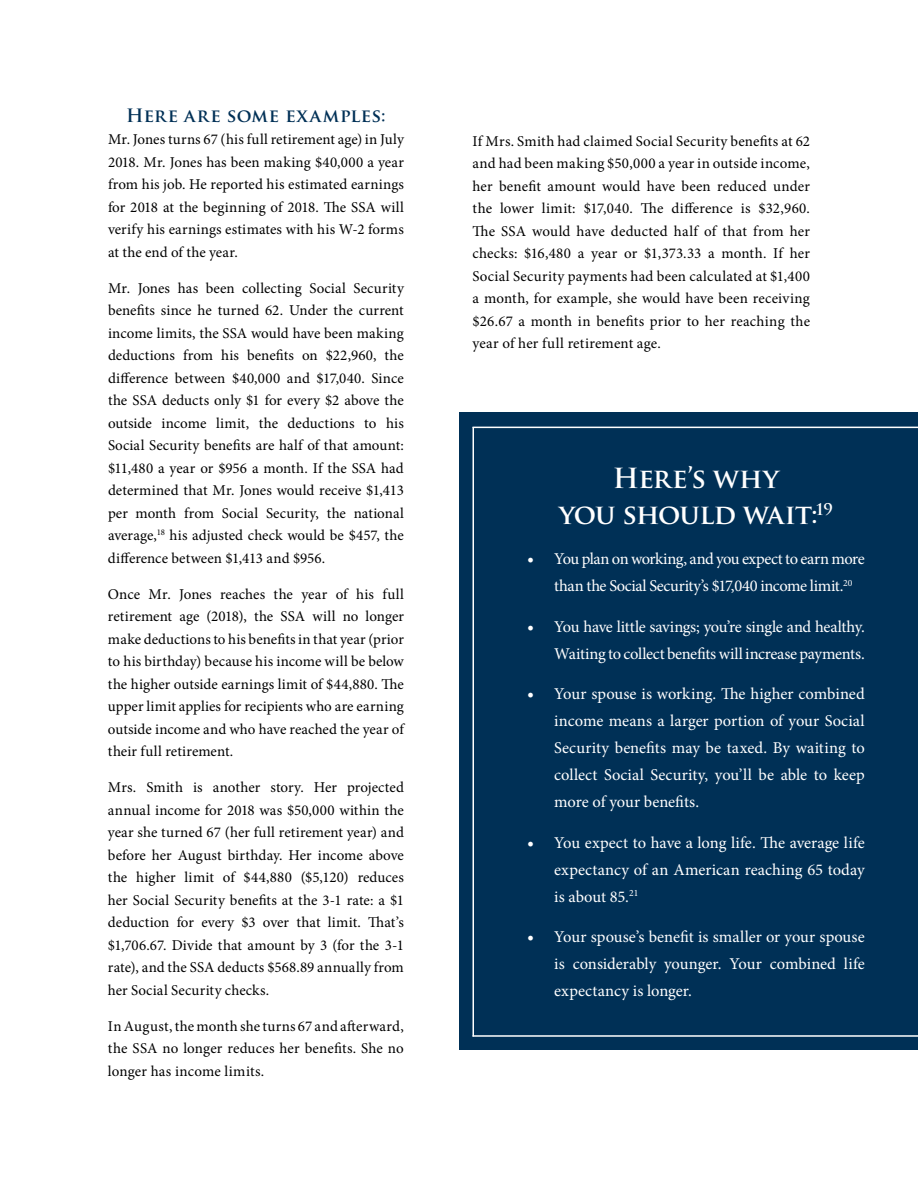
<style>
.page{position:relative;width:918px;height:1188px;background:#fff}
.page>*{position:absolute;margin:0;border:0;box-sizing:border-box;transform-origin:0 0}
.t1{font:700 27px/36px "Trajan Pro";letter-spacing:-.03em;color:#fff;text-align:center}
.t2{font:700 18px "Trajan Pro";letter-spacing:.035em;color:#003056}
.t3{font:16.5px/27px "Minion Pro";letter-spacing:-.01em;color:#fff;text-align:justify}
.t4{font:15px/22.5px "Minion Pro";letter-spacing:.01em;color:#000;text-align:justify}
.s1{font-size:18px}
</style>
<div class="page">
<div style="left:459px;top:413px;width:459px;height:637px;background:#003056"></div>
<hr style="left:472px;top:1035px;width:446px;height:2px;background:#fff">
<hr style="left:473px;top:427px;width:1px;height:609px;background:#fff">
<hr style="left:473px;top:427px;width:445px;height:1px;background:#fff">
<p class="t2" style="left:126px;top:104px;width:261px">Here are some examples:</p>
<p class="t4" style="left:108px;top:128px;width:297px">Mr. Jones turns 67 (his full retirement age) in July 2018. Mr. Jones has been making $40,000 a year from his job. He reported his estimated earnings for 2018 at the beginning of 2018. The SSA will verify his earnings estimates with his W-2 forms at the end of the year.</p>
<p class="t4" style="left:108px;top:277px;width:297px">Mr. Jones has been collecting Social Security benefits since he turned 62. Under the current income limits, the SSA would have been making deductions from his benefits on $22,960, the difference between $40,000 and $17,040. Since the SSA deducts only $1 for every $2 above the outside income limit, the deductions to his Social Security benefits are half of that amount: $11,480 a year or $956 a month. If the SSA had determined that Mr. Jones would receive $1,413 per month from Social Security, the national average,<sup>18</sup> his adjusted check would be $457, the difference between $1,413 and $956.</p>
<p class="t4" style="left:108px;top:583px;width:297px">Once Mr. Jones reaches the year of his full retirement age (2018), the SSA will no longer make deductions to his benefits in that year (prior to his birthday) because his income will be below the higher outside earnings limit of $44,880. The upper limit applies for recipients who are earning outside income and who have reached the year of their full retirement.</p>
<p class="t4" style="left:108px;top:776px;width:297px">Mrs. Smith is another story. Her projected annual income for 2018 was $50,000 within the year she turned 67 (her full retirement year) and before her August birthday. Her income above the higher limit of $44,880 ($5,120) reduces her Social Security benefits at the 3-1 rate: a $1 deduction for every $3 over that limit. That’s $1,706.67. Divide that amount by 3 (for the 3-1 rate), and the SSA deducts $568.89 annually from her Social Security checks.</p>
<p class="t4" style="left:108px;top:1015px;width:297px">In August, the month she turns 67 and afterward, the SSA no longer reduces her benefits. She no longer has income limits.</p>
<p class="t4" style="left:472px;top:130px;width:339px">If Mrs. Smith had claimed Social Security benefits at 62 and had been making $50,000 a year in outside income, her benefit amount would have been reduced under the lower limit: $17,040. The difference is $32,960.<br>The SSA would have deducted half of that from her checks: $16,480 a year or $1,373.33 a month. If her Social Security payments had been calculated at $1,400 a month, for example, she would have been receiving $26.67 a month in benefits prior to her reaching the year of her full retirement age.</p>
<h1 class="t1" style="left:559px;top:460px;width:275px">Here’s why<br>you should wait:<sup>19</sup></h1>
<p class="t3" style="left:554px;top:545px;width:312px;text-indent:-27px"><span class="s1">•</span> You plan on working, and you expect to earn more than the Social Security’s $17,040 income limit.<sup>20</sup></p>
<p class="t3" style="left:527px;top:613px;width:339px;text-align:right"><span class="s1">•</span> You have little savings; you’re single and healthy.<br>Waiting to collect benefits will increase payments.</p>
<p class="t3" style="left:554px;top:680px;width:312px;text-indent:-27px"><span class="s1">•</span> Your spouse is working. The higher combined income means a larger portion of your Social Security benefits may be taxed. By waiting to collect Social Security, you’ll be able to keep more of your benefits.</p>
<p class="t3" style="left:554px;top:829px;width:312px;text-indent:-27px"><span class="s1">•</span> You expect to have a long life. The average life expectancy of an American reaching 65 today is about 85.<sup>21</sup></p>
<p class="t3" style="left:554px;top:923px;width:312px;text-indent:-27px"><span class="s1">•</span> Your spouse’s benefit is smaller or your spouse is considerably younger. Your combined life expectancy is longer.</p>
</div>
